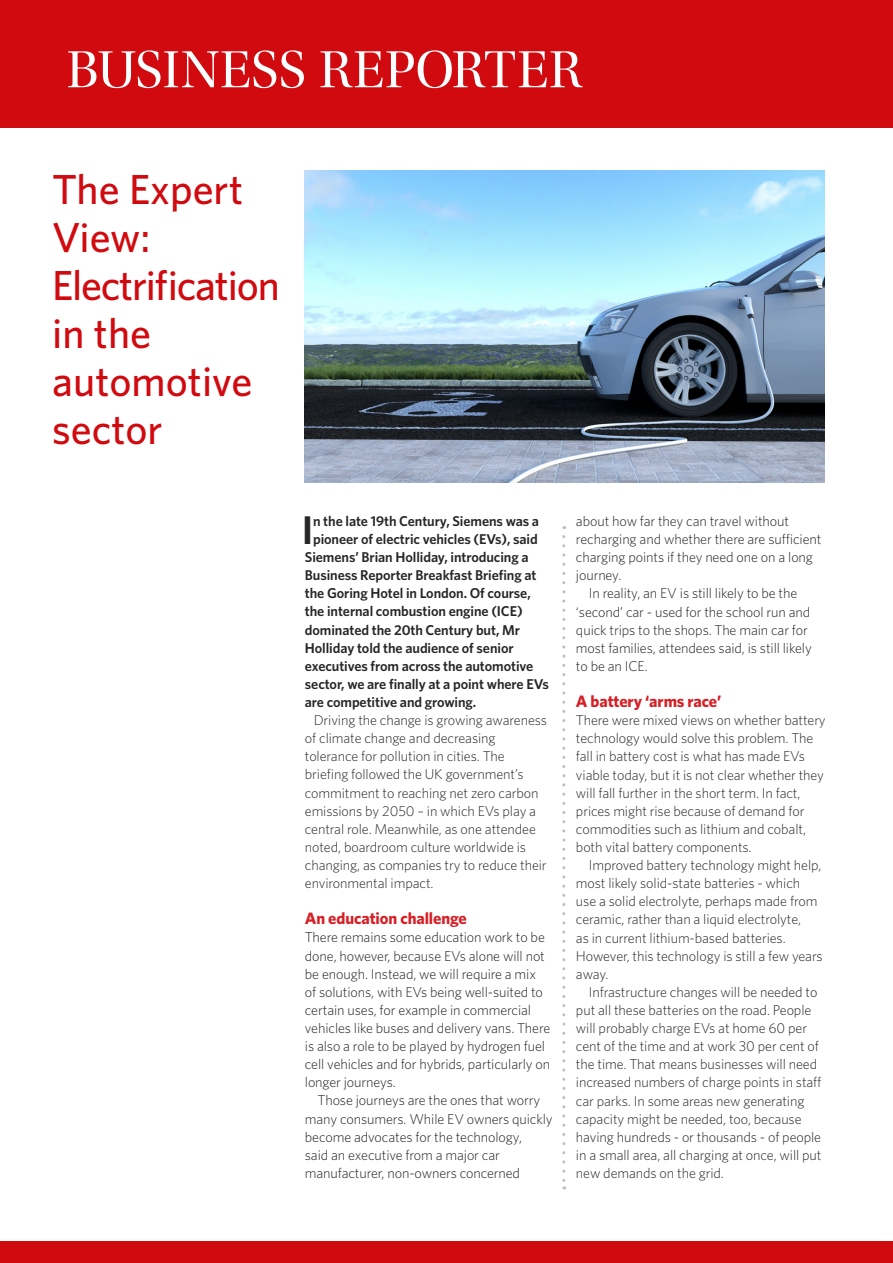
<style>
.page{position:relative;width:893px;height:1263px;background:#fff}
.page>*{position:absolute;margin:0;border:0;box-sizing:border-box;transform-origin:0 0}
.Main_title{font:500 42px/48px "Whitney";color:#d10a10}
.First_paragraph{font:600 40.05px "Whitney";color:#262626}
.Normal_after_subhead{font:700 16.5px "Whitney";letter-spacing:-.005em;color:#d62026}
.Normal_after_subhead-2{font:300 14.25px/18.1px "Whitney";letter-spacing:-.005em;color:#262626}
.t1{font:300 14.25px/18.1px "Whitney";letter-spacing:-.005em;color:#231f20}
.First_paragraph-2{font:600 14.25px "Whitney";letter-spacing:-.005em;color:#262626}
.First_paragraph-3{font:300 14.25px "Whitney";letter-spacing:-.005em;color:#262626}
</style>
<div class="page">
<div style="left:0;top:0;width:893px;height:128px;background:#d10a10"></div>
<div style="left:0;top:1242px;width:893px;height:21px;background:#d10a10"></div>
<svg style="left:68px;top:50px;width:236px;height:38px"></svg>
<svg style="left:320px;top:50px;width:263px;height:38px"></svg>
<img style="left:304px;top:170px;width:521px;height:313px">
<svg style="left:562px;top:537px;width:3px;height:652px"></svg>
<p class="Main_title" style="left:52px;top:164px;width:229px">The Expert<br>View:<br>Electrification in the automotive sector</p>
<p class="First_paragraph" style="left:302px;top:503px;width:13px">I</p>
<p class="First_paragraph-2" style="left:313px;top:511px;width:228px">n the late 19th Century, Siemens was a</p>
<p class="First_paragraph-2" style="left:313px;top:529px;width:226px">pioneer of electric vehicles (EVs), said</p>
<p class="First_paragraph-2" style="left:305px;top:548px;width:225px">Siemens’ Brian Holliday, introducing a</p>
<p class="First_paragraph-2" style="left:305px;top:566px;width:233px">Business Reporter Breakfast Briefing at</p>
<p class="First_paragraph-2" style="left:305px;top:584px;width:227px">the Goring Hotel in London. Of course,</p>
<p class="First_paragraph-2" style="left:305px;top:602px;width:219px">the internal combustion engine (ICE)</p>
<p class="First_paragraph-2" style="left:305px;top:620px;width:217px">dominated the 20th Century but, Mr</p>
<p class="First_paragraph-2" style="left:305px;top:638px;width:210px">Holliday told the audience of senior</p>
<p class="First_paragraph-2" style="left:305px;top:656px;width:230px">executives from across the automotive</p>
<p class="First_paragraph-2" style="left:305px;top:674px;width:245px">sector, we are finally at a point where EVs</p>
<p class="First_paragraph-2" style="left:305px;top:692px;width:173px">are competitive and growing.</p>
<p class="First_paragraph-3" style="left:314px;top:711px;width:235px">Driving the change is growing awareness</p>
<p class="First_paragraph-3" style="left:305px;top:729px;width:192px">of climate change and decreasing</p>
<p class="First_paragraph-3" style="left:305px;top:747px;width:201px">tolerance for pollution in cities. The</p>
<p class="First_paragraph-3" style="left:305px;top:765px;width:220px">briefing followed the UK government’s</p>
<p class="First_paragraph-3" style="left:305px;top:783px;width:235px">commitment to reaching net zero carbon</p>
<p class="First_paragraph-3" style="left:305px;top:801px;width:233px">emissions by 2050 – in which EVs play a</p>
<p class="First_paragraph-3" style="left:305px;top:819px;width:232px">central role. Meanwhile, as one attendee</p>
<p class="First_paragraph-3" style="left:305px;top:837px;width:223px">noted, boardroom culture worldwide is</p>
<p class="First_paragraph-3" style="left:305px;top:855px;width:243px">changing, as companies try to reduce their</p>
<p class="First_paragraph-3" style="left:305px;top:874px;width:130px">environmental impact.</p>
<p class="Normal_after_subhead" style="left:305px;top:907px;width:164px">An education challenge</p>
<p class="t1" style="left:305px;top:928px;width:247px">There remains some education work to be done, however, because EVs alone will not be enough. Instead, we will require a mix of solutions, with EVs being well-suited to certain uses, for example in commercial vehicles like buses and delivery vans. There is also a role to be played by hydrogen fuel cell vehicles and for hybrids, particularly on longer journeys.</p>
<p class="t1" style="left:305px;top:1091px;width:249px;text-indent:13px">Those journeys are the ones that worry many consumers. While EV owners quickly become advocates for the technology,<br>said an executive from a major car manufacturer, non-owners concerned</p>
<p class="t1" style="left:576px;top:511px;width:247px">about how far they can travel without recharging and whether there are sufficient charging points if they need one on a long journey.</p>
<p class="t1" style="left:576px;top:584px;width:237px;text-indent:13px">In reality, an EV is still likely to be the ‘second’ car - used for the school run and quick trips to the shops. The main car for most families, attendees said, is still likely to be an ICE.</p>
<p class="Normal_after_subhead" style="left:576px;top:690px;width:147px">A battery ‘arms race’</p>
<p class="Normal_after_subhead-2" style="left:576px;top:711px;width:251px">There were mixed views on whether battery technology would solve this problem. The fall in battery cost is what has made EVs viable today, but it is not clear whether they will fall further in the short term. In fact, prices might rise because of demand for commodities such as lithium and cobalt, both vital battery components.</p>
<p class="Normal_after_subhead-2" style="left:576px;top:855px;width:248px;text-indent:13px">Improved battery technology might help, most likely solid-state batteries - which use a solid electrolyte, perhaps made from ceramic, rather than a liquid electrolyte,<br>as in current lithium-based batteries.<br>However, this technology is still a few years away.</p>
<p class="Normal_after_subhead-2" style="left:576px;top:982px;width:247px;text-indent:13px">Infrastructure changes will be needed to put all these batteries on the road. People will probably charge EVs at home 60 per cent of the time and at work 30 per cent of the time. That means businesses will need increased numbers of charge points in staff car parks. In some areas new generating capacity might be needed, too, because having hundreds - or thousands - of people in a small area, all charging at once, will put new demands on the grid.</p>
</div>
